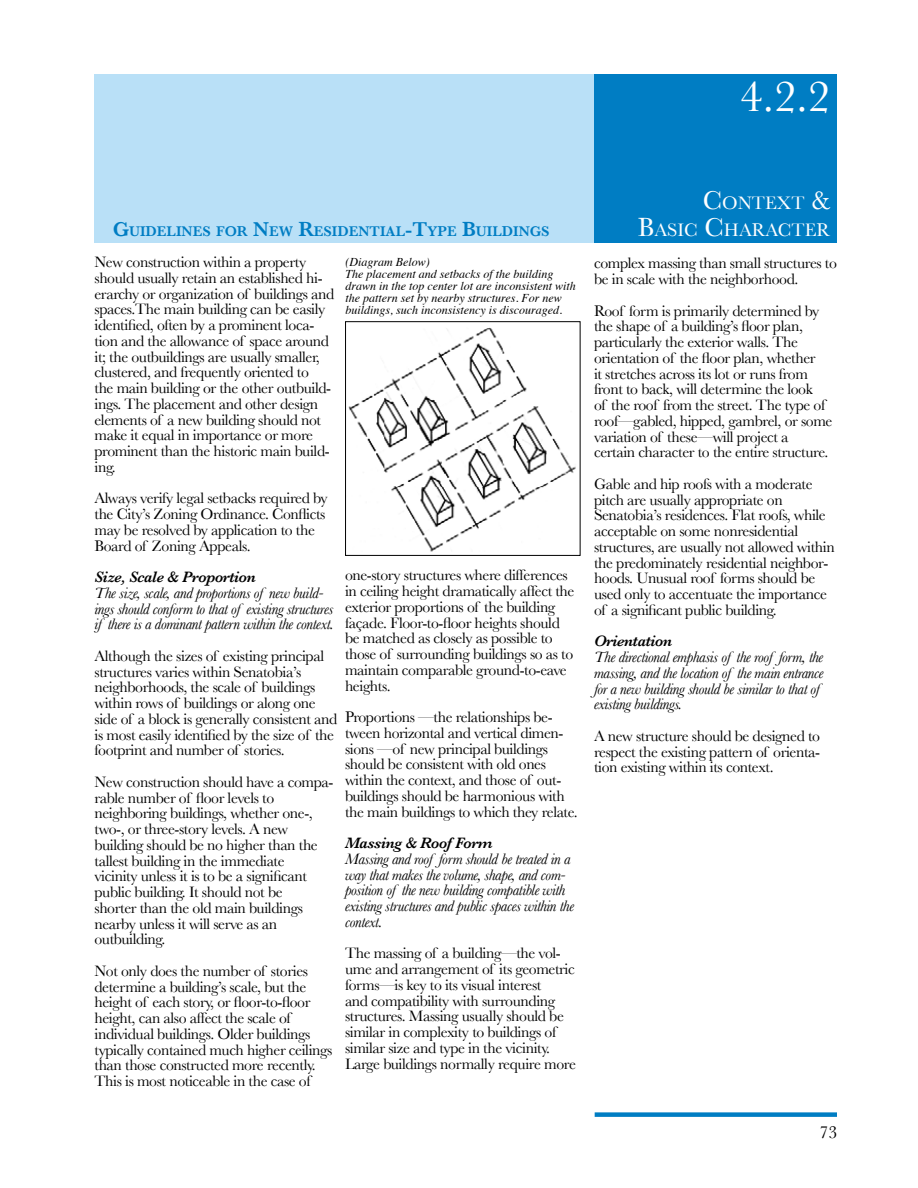
<style>
.page{position:relative;width:918px;height:1188px;background:#fff}
.page>*{position:absolute;margin:0;border:0;box-sizing:border-box;transform-origin:0 0}
.t1{font:45px "Baskerville";color:#fff}
.t2{font:18.9px/27px "Baskerville";color:#fff;text-align:right}
.t3{font:18px "Baskerville";color:#000}
.t4{font:15.75px/15.8px "Baskerville";letter-spacing:-.025em;color:#000}
.t5{font:italic 15.75px/15.8px "Baskerville";letter-spacing:-.025em;color:#000}
.t6{font:italic 600 15.75px "Baskerville";letter-spacing:-.025em;color:#000}
.t7{font:600 14.7px "Baskerville";color:#007dc3}
.t8{font:italic 12px/12px "Times";color:#000}
.s1{font-size:21px}
.s2{font-size:27px}
</style>
<div class="page">
<div style="left:94px;top:74px;width:522px;height:169px;background:#b9e0f7"></div>
<div style="left:595px;top:1112px;width:242px;height:5px;background:#007dc3"></div>
<div style="left:594px;top:74px;width:243px;height:169px;background:#007dc3"></div>
<img style="left:348px;top:327px;width:228px;height:225px">
<div style="left:345px;top:321px;width:235px;height:235px;border:1px solid #000"></div>
<h1 class="t1" style="left:740px;top:70px;width:91px">4.2.2</h1>
<p class="t7" style="left:113px;top:223px;width:437px"><span class="s1">G</span>UIDELINES FOR <span class="s1">N</span>EW <span class="s1">R</span>ESIDENTIAL<span class="s1">-T</span>YPE <span class="s1">B</span>UILDINGS</p>
<p class="t4" style="left:94px;top:254px;width:241px">New construction within a property should usually retain an established hi&shy;erarchy or organization of buildings and spaces.The main building can be easily identified, often by a prominent loca&shy;tion and the allowance of space around it; the outbuildings are usually smaller, clustered, and frequently oriented to<br>the main building or the other outbuild&shy;ings. The placement and other design elements of a new building should not make it equal in importance or more prominent than the historic main build&shy;ing.</p>
<p class="t4" style="left:94px;top:490px;width:235px">Always verify legal setbacks required by the City’s Zoning Ordinance. Conflicts may be resolved by application to the Board of Zoning Appeals.</p>
<p class="t6" style="left:94px;top:568px;width:163px">Size, Scale &amp; Proportion</p>
<p class="t5" style="left:94px;top:585px;width:241px">The size, scale, and proportions of new build&shy;ings should conform to that of existing structures if there is a dominant pattern within the context.</p>
<p class="t4" style="left:94px;top:648px;width:244px">Although the sizes of existing principal structures varies within Senatobia’s neighborhoods, the scale of buildings within rows of buildings or along one side of a block is generally consistent and is most easily identified by the size of the footprint and number of stories.</p>
<p class="t4" style="left:94px;top:774px;width:241px">New construction should have a compa&shy;rable number of floor levels to neighboring buildings, whether one-, two-, or three-story levels. A new building should be no higher than the tallest building in the immediate<br>vicinity unless it is to be a significant public building. It should not be<br>shorter than the old main buildings nearby unless it will serve as an outbuilding.</p>
<p class="t4" style="left:94px;top:963px;width:239px">Not only does the number of stories determine a building’s scale, but the height of each story, or floor-to-floor height, can also affect the scale of individual buildings. Older buildings typically contained much higher ceilings than those constructed more recently.<br>This is most noticeable in the case of</p>
<p class="t8" style="left:346px;top:255px;width:232px">(Diagram Below)<br>The placement and setbacks of the building drawn in the top center lot are inconsistent with the pattern set by nearby structures. For new buildings, such inconsistency is discouraged.</p>
<p class="t4" style="left:345px;top:567px;width:231px">one-story structures where differences in ceiling height dramatically affect the exterior proportions of the building façade. Floor-to-floor heights should be matched as closely as possible to those of surrounding buildings so as to maintain comparable ground-to-eave heights.</p>
<p class="t4" style="left:345px;top:709px;width:234px">Proportions —the relationships be&shy;tween horizontal and vertical dimen&shy;sions —of new principal buildings should be consistent with old ones within the context, and those of out&shy;buildings should be harmonious with the main buildings to which they relate.</p>
<p class="t6" style="left:345px;top:834px;width:149px">Massing &amp; Roof Form</p>
<p class="t5" style="left:345px;top:851px;width:231px">Massing and roof form should be treated in a way that makes the volume, shape, and com&shy;position of the new building compatible with existing structures and public spaces within the context.</p>
<p class="t4" style="left:345px;top:945px;width:232px">The massing of a building—the vol&shy;ume and arrangement of its geometric forms—is key to its visual interest<br>and compatibility with surrounding structures. Massing usually should be similar in complexity to buildings of similar size and type in the vicinity.<br>Large buildings normally require more</p>
<p class="t2" style="left:638px;top:189px;width:194px"><span class="s2">C</span>ONTEXT <span class="s2">&amp;<br>B</span>ASIC <span class="s2">C</span>HARACTER</p>
<p class="t4" style="left:594px;top:255px;width:244px">complex massing than small structures to be in scale with the neighborhood.</p>
<p class="t4" style="left:594px;top:303px;width:240px">Roof form is primarily determined by the shape of a building’s floor plan, particularly the exterior walls. The orientation of the floor plan, whether<br>it stretches across its lot or runs from front to back, will determine the look<br>of the roof from the street. The type of roof—gabled, hipped, gambrel, or some variation of these—will project a certain character to the entire structure.</p>
<p class="t4" style="left:594px;top:476px;width:242px">Gable and hip roofs with a moderate pitch are usually appropriate on Senatobia’s residences. Flat roofs, while acceptable on some nonresidential structures, are usually not allowed within the predominately residential neighbor&shy;hoods. Unusual roof forms should be used only to accentuate the importance of a significant public building.</p>
<p class="t6" style="left:594px;top:632px;width:80px">Orientation</p>
<p class="t5" style="left:594px;top:649px;width:231px">The directional emphasis of the roof form, the massing, and the location of the main entrance for a new building should be similar to that of existing buildings.</p>
<p class="t4" style="left:594px;top:728px;width:228px;text-align:justify">A new structure should be designed to respect the existing pattern of orienta&shy;tion existing within its context.</p>
<p class="t3" style="left:820px;top:1121px;width:19px">73</p>
</div>
